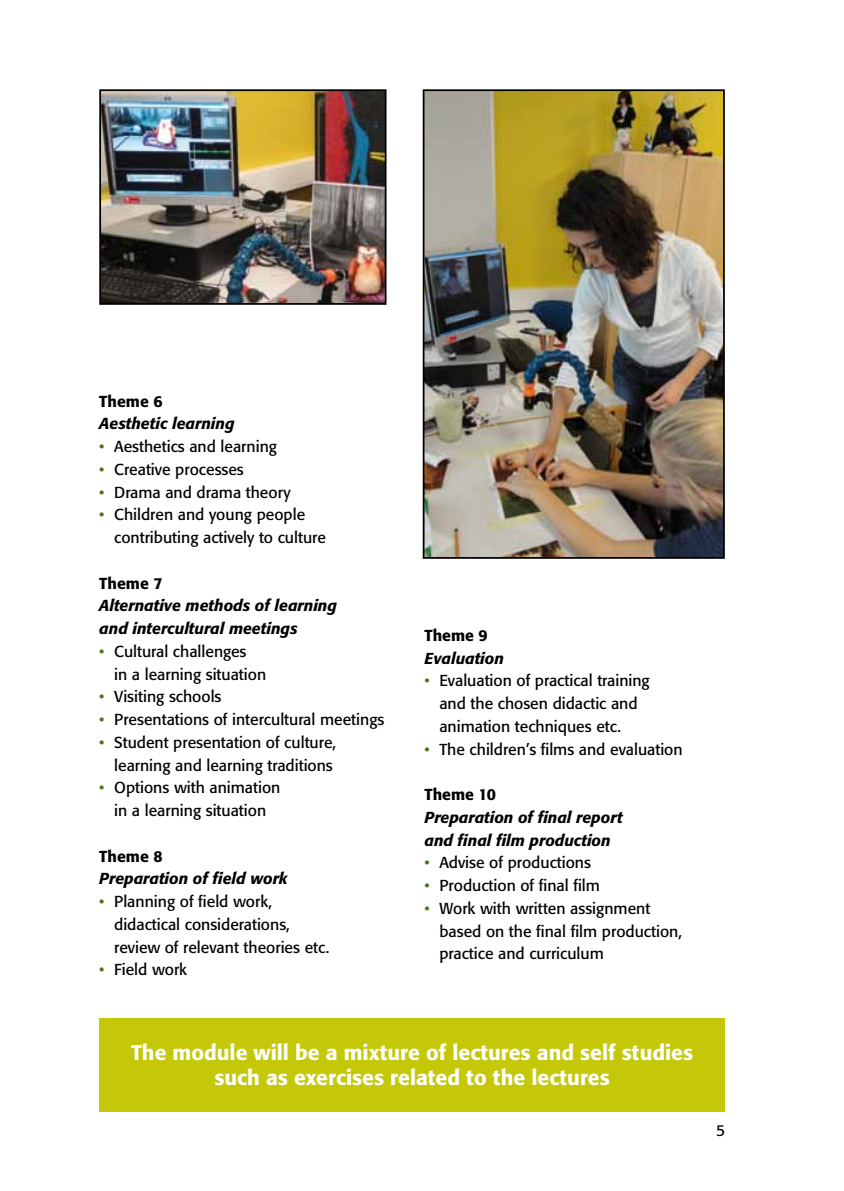
<style>
.page{position:relative;width:844px;height:1191px;background:#fff}
.page>*{position:absolute;margin:0;border:0;box-sizing:border-box;transform-origin:0 0}
.t1{font:500 21px/25.2px "Formata BQ";color:#fff;text-align:center}
.t2{font:15.75px/22.8px "Formata BQ";color:#000}
.t3{font:italic 500 15.75px/22.8px "Formata BQ";color:#000}
.t4{font:500 15.75px "Formata BQ";color:#000}
.s1{color:#457a1c}
</style>
<div class="page">
<div style="left:99px;top:1018px;width:625px;height:93px;background:#c4c808"></div>
<img style="left:102px;top:92px;width:281px;height:210px">
<div style="left:99px;top:89px;width:287px;height:216px;border:2px solid #000"></div>
<img style="left:425px;top:92px;width:296px;height:464px">
<div style="left:422px;top:89px;width:302px;height:470px;border:2px solid #000"></div>
<p class="t4" style="left:99px;top:391px;width:65px">Theme 6</p>
<p class="t3" style="left:99px;top:412px;width:137px">Aesthetic learning</p>
<p class="t2" style="left:99px;top:435px;width:179px"><span class="s1">•</span> Aesthetics and learning</p>
<p class="t2" style="left:99px;top:458px;width:146px"><span class="s1">•</span> Creative processes</p>
<p class="t2" style="left:99px;top:480px;width:193px"><span class="s1">•</span> Drama and drama theory</p>
<p class="t2" style="left:114px;top:503px;width:213px;text-indent:-15px"><span class="s1">•</span> Children and young people contributing actively to culture</p>
<p class="t4" style="left:99px;top:573px;width:65px">Theme 7</p>
<p class="t3" style="left:99px;top:594px;width:239px">Alternative methods of learning and intercultural meetings</p>
<p class="t2" style="left:114px;top:640px;width:153px;text-indent:-15px"><span class="s1">•</span> Cultural challenges<br>in a learning situation</p>
<p class="t2" style="left:99px;top:685px;width:124px"><span class="s1">•</span> Visiting schools</p>
<p class="t2" style="left:99px;top:708px;width:286px"><span class="s1">•</span> Presentations of intercultural meetings</p>
<p class="t2" style="left:99px;top:731px;width:238px;text-align:right"><span class="s1">•</span> Student presentation of culture, learning and learning traditions</p>
<p class="t2" style="left:99px;top:776px;width:182px;text-align:center"><span class="s1">•</span> Options with animation in a learning situation</p>
<p class="t4" style="left:99px;top:846px;width:65px">Theme 8</p>
<p class="t3" style="left:99px;top:867px;width:190px">Preparation of field work</p>
<p class="t2" style="left:114px;top:890px;width:217px;text-indent:-15px"><span class="s1">•</span> Planning of field work, didactical considerations, review of relevant theories etc.</p>
<p class="t2" style="left:99px;top:958px;width:89px"><span class="s1">•</span> Field work</p>
<p class="t4" style="left:424px;top:625px;width:65px">Theme 9</p>
<p class="t3" style="left:424px;top:646px;width:81px">Evaluation</p>
<p class="t2" style="left:439px;top:669px;width:212px;text-indent:-15px"><span class="s1">•</span> Evaluation of practical training and the chosen didactic and animation techniques etc.</p>
<p class="t2" style="left:424px;top:737px;width:260px"><span class="s1">•</span> The children’s films and evaluation</p>
<p class="t4" style="left:424px;top:785px;width:73px">Theme 10</p>
<p class="t3" style="left:424px;top:806px;width:199px">Preparation of final report and final film production</p>
<p class="t2" style="left:424px;top:851px;width:168px"><span class="s1">•</span> Advise of productions</p>
<p class="t2" style="left:424px;top:874px;width:177px"><span class="s1">•</span> Production of final film</p>
<p class="t2" style="left:439px;top:896px;width:244px;text-indent:-15px"><span class="s1">•</span> Work with written assignment based on the final film production, practice and curriculum</p>
<h1 class="t1" style="left:131px;top:1040px;width:563px">The module will be a mixture of lectures and self studies such as exercises related to the lectures</h1>
<p class="t2" style="left:716px;top:1119px;width:11px">5</p>
</div>
